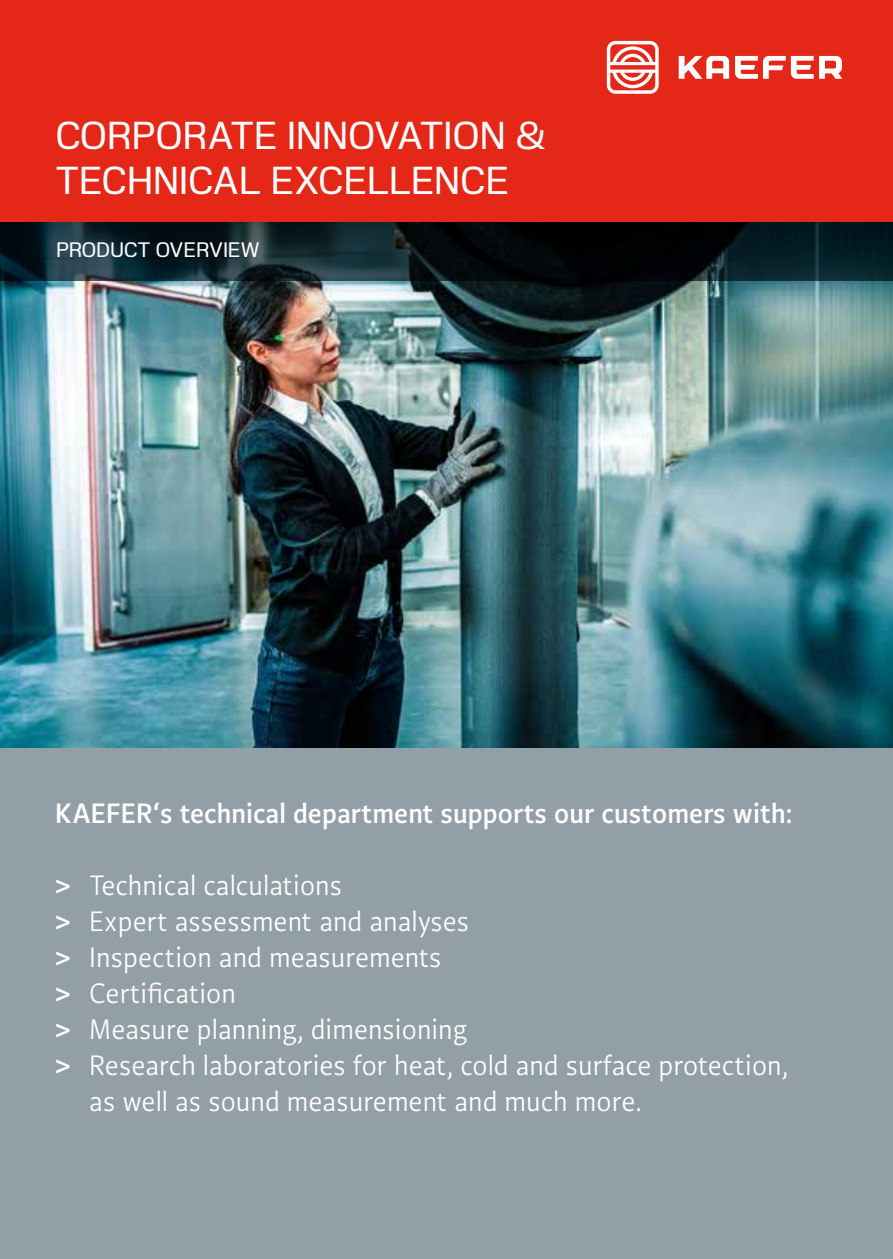
<style>
.page{position:relative;width:893px;height:1259px;background:#fff}
.page>*{position:absolute;margin:0;border:0;box-sizing:border-box;transform-origin:0 0}
.t1{font:600 39px/45px "Kaefer Headline";letter-spacing:.015em;color:#fff}
.t2{font:30px "Kaefer Copy";letter-spacing:.005em;color:#fff}
.t3{font:600 30px "Kaefer Copy";letter-spacing:.005em;color:#fff}
.t4{font:600 21px "Kaefer Headline";letter-spacing:.015em;color:#fff}
.s1{font-weight:600}
</style>
<div class="page">
<img style="left:0;top:281px;width:893px;height:467px">
<div style="left:0;top:748px;width:893px;height:511px;background:#939fa6"></div>
<svg style="left:0;top:221px;width:893px;height:60px;background:#0e1b20"></svg>
<div style="left:0;top:0;width:893px;height:221px;background:#e52718"></div>
<svg style="left:679px;top:56px;width:50px;height:23px"></svg>
<svg style="left:735px;top:56px;width:107px;height:23px"></svg>
<svg style="left:607px;top:41px;width:52px;height:53px"></svg>
<h1 class="t1" style="left:56px;top:113px;width:492px">CORPORATE INNOVATION &amp;<br>TECHNICAL EXCELLENCE</h1>
<p class="t4" style="left:56px;top:238px;width:205px">PRODUCT OVERVIEW</p>
<p class="t3" style="left:55px;top:797px;width:739px">KAEFER‘s technical department supports our customers with:</p>
<p class="t2" style="left:55px;top:869px;width:288px"><span class="s1">&gt;</span> Technical calculations</p>
<p class="t2" style="left:55px;top:905px;width:415px"><span class="s1">&gt;</span> Expert assessment and analyses</p>
<p class="t2" style="left:55px;top:941px;width:388px"><span class="s1">&gt;</span> Inspection and measurements</p>
<p class="t2" style="left:55px;top:977px;width:182px"><span class="s1">&gt;</span> Certification</p>
<p class="t2" style="left:55px;top:1013px;width:414px"><span class="s1">&gt;</span> Measure planning, dimensioning</p>
<p class="t2" style="left:55px;top:1049px;width:734px"><span class="s1">&gt;</span> Research laboratories for heat, cold and surface protection,</p>
<p class="t2" style="left:89px;top:1085px;width:554px">as well as sound measurement and much more.</p>
</div>
